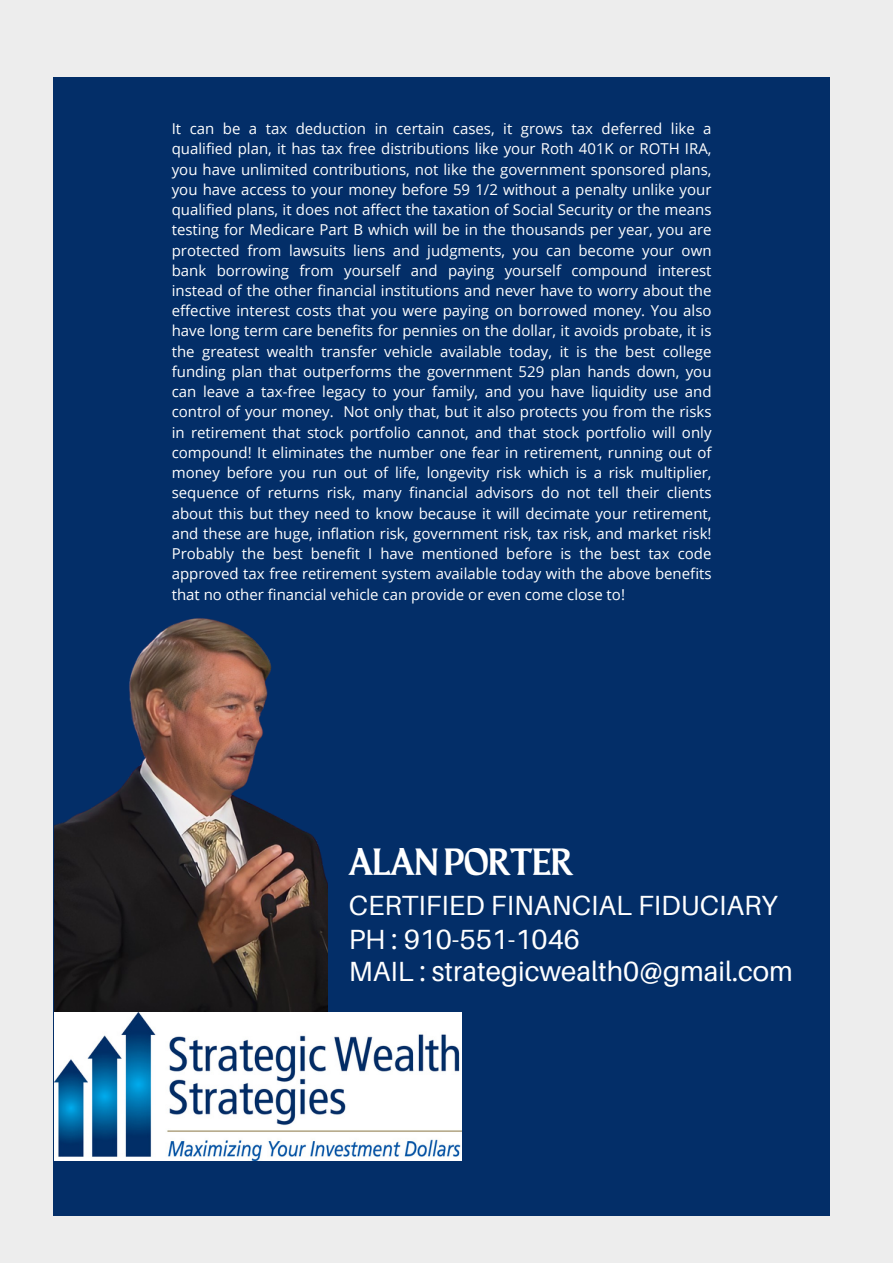
<style>
.page{position:relative;width:893px;height:1264px;background:#fff}
.page>*{position:absolute;margin:0;border:0;box-sizing:border-box;transform-origin:0 0}
.t1{font:37.95px "Maragsa Display";color:#fff}
.t2{font:27.75px "Aileron";color:#fff}
.t3{font:15px/20.2px "Open Sans";color:#fff;text-align:justify}
</style>
<div class="page">
<div style="left:0;top:0;width:892px;height:1262px;background:#ededed"></div>
<div style="left:53px;top:78px;width:776px;height:1138px;background:#032e68"></div>
<img style="left:54px;top:618px;width:273px;height:394px">
<img style="left:54px;top:1012px;width:407px;height:148px">
<p class="t3" style="left:172px;top:118px;width:541px">It can be a tax deduction in certain cases, it grows tax deferred like a qualified plan, it has tax free distributions like your Roth 401K or ROTH IRA, you have unlimited contributions, not like the government sponsored plans, you have access to your money before 59 1/2 without a penalty unlike your qualified plans, it does not affect the taxation of Social Security or the means testing for Medicare Part B which will be in the thousands per year, you are protected from lawsuits liens and judgments, you can become your own bank borrowing from yourself and paying yourself compound interest instead of the other financial institutions and never have to worry about the effective interest costs that you were paying on borrowed money. You also have long term care benefits for pennies on the dollar, it avoids probate, it is the greatest wealth transfer vehicle available today, it is the best college funding plan that outperforms the government 529 plan hands down, you can leave a tax-free legacy to your family, and you have liquidity use and control of your money. Not only that, but it also protects you from the risks in retirement that stock portfolio cannot, and that stock portfolio will only compound! It eliminates the number one fear in retirement, running out of money before you run out of life, longevity risk which is a risk multiplier, sequence of returns risk, many financial advisors do not tell their clients about this but they need to know because it will decimate your retirement, and these are huge, inflation risk, government risk, tax risk, and market risk!<br>Probably the best benefit I have mentioned before is the best tax code approved tax free retirement system available today with the above benefits that no other financial vehicle can provide or even come close to!</p>
<p class="t1" style="left:348px;top:845px;width:226px">ALANPORTER</p>
<p class="t2" style="left:348px;top:888px;width:430px">CERTIFIED FINANCIAL FIDUCIARY</p>
<p class="t2" style="left:348px;top:921px;width:233px">PH : 910-551-1046</p>
<p class="t2" style="left:348px;top:953px;width:445px">MAIL : strategicwealth0@gmail.com</p>
</div>
